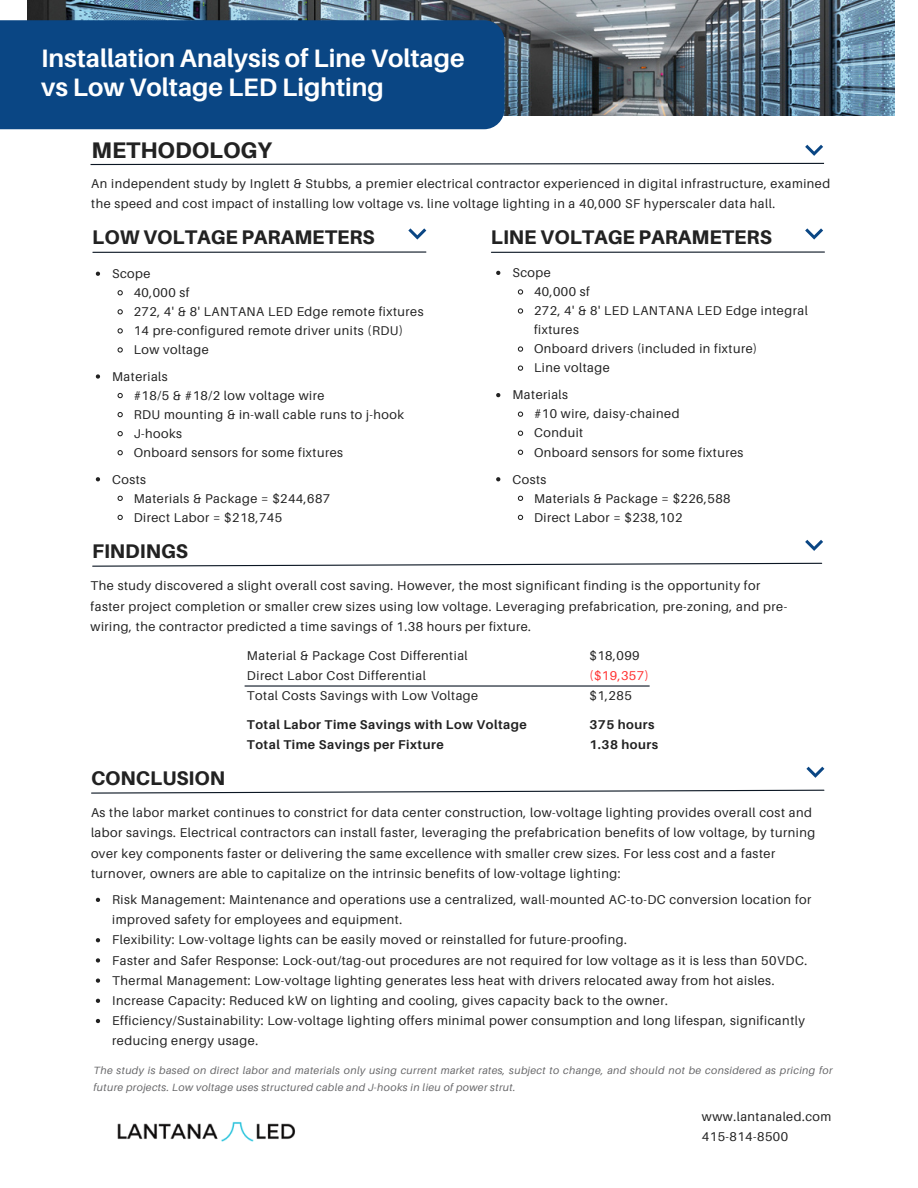
<style>
.page{position:relative;width:918px;height:1188px;background:#fff}
.page>*{position:absolute;margin:0;border:0;box-sizing:border-box;transform-origin:0 0}
.t1{font:700 25.2px/29.2px "Aileron";color:#fff}
.t2{font:800 22.5px "Aileron";color:#222}
.t3{font:800 19.8px "Aileron";color:#222}
.t4{font:12.75px/20.2px "Aileron";letter-spacing:.04em;color:#222}
.t5{font:700 12.75px "Aileron";letter-spacing:.04em;color:#222}
.t6{font:12.75px "Aileron";color:#ff3131}
.t7{font:italic 10.5px/16.6px "Aileron";letter-spacing:.04em;color:#68686a}
</style>
<div class="page">
<img style="left:28px;top:0;width:866px;height:116px">
<div style="left:0;top:20px;width:504px;height:109px;background:#0a4684"></div>
<svg style="left:805px;top:145px;width:18px;height:11px"></svg>
<svg style="left:90px;top:162px;width:735px;height:4px"></svg>
<svg style="left:496px;top:271px;width:4px;height:4px"></svg>
<svg style="left:517px;top:289px;width:7px;height:6px"></svg>
<svg style="left:517px;top:308px;width:7px;height:6px"></svg>
<svg style="left:517px;top:346px;width:7px;height:6px"></svg>
<svg style="left:517px;top:365px;width:7px;height:6px"></svg>
<svg style="left:496px;top:393px;width:4px;height:4px"></svg>
<svg style="left:517px;top:411px;width:7px;height:6px"></svg>
<svg style="left:517px;top:430px;width:7px;height:6px"></svg>
<svg style="left:517px;top:449px;width:7px;height:6px"></svg>
<hr style="left:491px;top:251px;width:333px;height:2px;background:#0b1623">
<svg style="left:805px;top:228px;width:18px;height:12px"></svg>
<svg style="left:496px;top:477px;width:4px;height:4px"></svg>
<svg style="left:517px;top:495px;width:7px;height:6px"></svg>
<svg style="left:517px;top:514px;width:7px;height:6px"></svg>
<hr style="left:93px;top:251px;width:333px;height:2px;background:#0b1623">
<svg style="left:408px;top:228px;width:18px;height:12px"></svg>
<svg style="left:96px;top:272px;width:4px;height:4px"></svg>
<svg style="left:117px;top:290px;width:6px;height:6px"></svg>
<svg style="left:117px;top:309px;width:6px;height:6px"></svg>
<svg style="left:117px;top:328px;width:6px;height:6px"></svg>
<svg style="left:117px;top:347px;width:6px;height:6px"></svg>
<svg style="left:96px;top:374px;width:4px;height:5px"></svg>
<svg style="left:117px;top:392px;width:6px;height:7px"></svg>
<svg style="left:117px;top:412px;width:6px;height:6px"></svg>
<svg style="left:117px;top:431px;width:6px;height:6px"></svg>
<svg style="left:117px;top:450px;width:6px;height:6px"></svg>
<svg style="left:96px;top:477px;width:4px;height:4px"></svg>
<svg style="left:117px;top:495px;width:6px;height:6px"></svg>
<svg style="left:117px;top:514px;width:6px;height:6px"></svg>
<img style="left:117px;top:1122px;width:178px;height:20px">
<svg style="left:96px;top:898px;width:4px;height:4px"></svg>
<svg style="left:96px;top:938px;width:4px;height:4px"></svg>
<svg style="left:96px;top:958px;width:4px;height:5px"></svg>
<svg style="left:96px;top:978px;width:4px;height:5px"></svg>
<svg style="left:96px;top:999px;width:4px;height:4px"></svg>
<svg style="left:96px;top:1019px;width:4px;height:4px"></svg>
<svg style="left:91px;top:789px;width:734px;height:5px"></svg>
<svg style="left:806px;top:767px;width:18px;height:11px"></svg>
<svg style="left:805px;top:540px;width:18px;height:11px"></svg>
<svg style="left:92px;top:562px;width:731px;height:5px"></svg>
<hr style="left:245px;top:685px;width:405px;height:2px;background:#0b1623">
<p class="t1" style="left:41px;top:43px;width:425px">Installation Analysis of Line Voltage vs Low Voltage LED Lighting</p>
<p class="t2" style="left:92px;top:136px;width:182px">METHODOLOGY</p>
<p class="t4" style="left:91px;top:174px;width:740px">An independent study by Inglett &amp; Stubbs, a premier electrical contractor experienced in digital infrastructure, examined the speed and cost impact of installing low voltage vs. line voltage lighting in a 40,000 SF hyperscaler data hall.</p>
<p class="t3" style="left:92px;top:225px;width:284px">LOW VOLTAGE PARAMETERS</p>
<p class="t4" style="left:112px;top:263px;width:40px">Scope</p>
<p class="t4" style="left:134px;top:282px;width:57px">40,000 sf</p>
<p class="t4" style="left:134px;top:301px;width:291px">272, 4' &amp; 8' LANTANA LED Edge remote fixtures</p>
<p class="t4" style="left:134px;top:320px;width:271px">14 pre-configured remote driver units (RDU)</p>
<p class="t4" style="left:134px;top:339px;width:77px">Low voltage</p>
<p class="t4" style="left:112px;top:366px;width:57px">Materials</p>
<p class="t4" style="left:134px;top:385px;width:192px">#18/5 &amp; #18/2 low voltage wire</p>
<p class="t4" style="left:134px;top:404px;width:272px">RDU mounting &amp; in-wall cable runs to j-hook</p>
<p class="t4" style="left:134px;top:423px;width:50px">J-hooks</p>
<p class="t4" style="left:134px;top:442px;width:211px">Onboard sensors for some fixtures</p>
<p class="t4" style="left:112px;top:469px;width:35px">Costs</p>
<p class="t4" style="left:134px;top:488px;width:198px">Materials &amp; Package = $244,687</p>
<p class="t4" style="left:134px;top:507px;width:150px">Direct Labor = $218,745</p>
<p class="t3" style="left:491px;top:225px;width:282px">LINE VOLTAGE PARAMETERS</p>
<p class="t4" style="left:512px;top:262px;width:40px">Scope</p>
<p class="t4" style="left:534px;top:281px;width:57px">40,000 sf</p>
<p class="t4" style="left:534px;top:301px;width:275px;line-height:19px">272, 4' &amp; 8' LED LANTANA LED Edge integral fixtures</p>
<p class="t4" style="left:534px;top:338px;width:225px">Onboard drivers (included in fixture)</p>
<p class="t4" style="left:534px;top:358px;width:77px">Line voltage</p>
<p class="t4" style="left:512px;top:385px;width:57px">Materials</p>
<p class="t4" style="left:534px;top:404px;width:147px">#10 wire, daisy-chained</p>
<p class="t4" style="left:534px;top:423px;width:51px">Conduit</p>
<p class="t4" style="left:534px;top:442px;width:211px">Onboard sensors for some fixtures</p>
<p class="t4" style="left:512px;top:469px;width:35px">Costs</p>
<p class="t4" style="left:534px;top:488px;width:198px">Materials &amp; Package = $226,588</p>
<p class="t4" style="left:534px;top:507px;width:150px">Direct Labor = $238,102</p>
<p class="t3" style="left:92px;top:539px;width:97px">FINDINGS</p>
<p class="t4" style="left:91px;top:575px;width:698px">The study discovered a slight overall cost saving. However, the most significant finding is the opportunity for faster project completion or smaller crew sizes using low voltage. Leveraging prefabrication, pre-zoning, and pre&shy;wiring, the contractor predicted a time savings of 1.38 hours per fixture.</p>
<p class="t4" style="left:247px;top:645px;width:222px">Material &amp; Package Cost Differential</p>
<p class="t4" style="left:247px;top:665px;width:180px">Direct Labor Cost Differential</p>
<p class="t4" style="left:247px;top:685px;width:233px">Total Costs Savings with Low Voltage</p>
<p class="t5" style="left:247px;top:716px;width:282px">Total Labor Time Savings with Low Voltage</p>
<p class="t5" style="left:247px;top:736px;width:198px">Total Time Savings per Fixture</p>
<p class="t4" style="left:589px;top:645px;width:52px">$18,099</p>
<p class="t6" style="left:589px;top:668px;width:61px">($19,357)</p>
<p class="t4" style="left:589px;top:685px;width:44px">$1,285</p>
<p class="t5" style="left:589px;top:716px;width:67px">375 hours</p>
<p class="t5" style="left:589px;top:736px;width:70px">1.38 hours</p>
<p class="t3" style="left:91px;top:766px;width:136px">CONCLUSION</p>
<p class="t4" style="left:91px;top:802px;width:726px">As the labor market continues to constrict for data center construction, low-voltage lighting provides overall cost and labor savings. Electrical contractors can install faster, leveraging the prefabrication benefits of low voltage, by turning over key components faster or delivering the same excellence with smaller crew sizes. For less cost and a faster turnover, owners are able to capitalize on the intrinsic benefits of low-voltage lighting:</p>
<p class="t4" style="left:112px;top:889px;width:701px">Risk Management: Maintenance and operations use a centralized, wall-mounted AC-to-DC conversion location for improved safety for employees and equipment.</p>
<p class="t4" style="left:112px;top:930px;width:516px">Flexibility: Low-voltage lights can be easily moved or reinstalled for future-proofing.</p>
<p class="t4" style="left:112px;top:950px;width:697px">Faster and Safer Response: Lock-out/tag-out procedures are not required for low voltage as it is less than 50VDC.</p>
<p class="t4" style="left:112px;top:970px;width:664px">Thermal Management: Low-voltage lighting generates less heat with drivers relocated away from hot aisles.</p>
<p class="t4" style="left:112px;top:990px;width:557px">Increase Capacity: Reduced kW on lighting and cooling, gives capacity back to the owner.</p>
<p class="t4" style="left:112px;top:1010px;width:694px">Efficiency/Sustainability: Low-voltage lighting offers minimal power consumption and long lifespan, significantly reducing energy usage.</p>
<p class="t7" style="left:94px;top:1062px;width:740px">The study is based on direct labor and materials only using current market rates, subject to change, and should not be considered as pricing for future projects. Low voltage uses structured cable and J-hooks in lieu of power strut.</p>
<p class="t4" style="left:702px;top:1107px;width:131px">www.lantanaled.com</p>
<p class="t4" style="left:702px;top:1127px;width:88px">415-814-8500</p>
</div>
